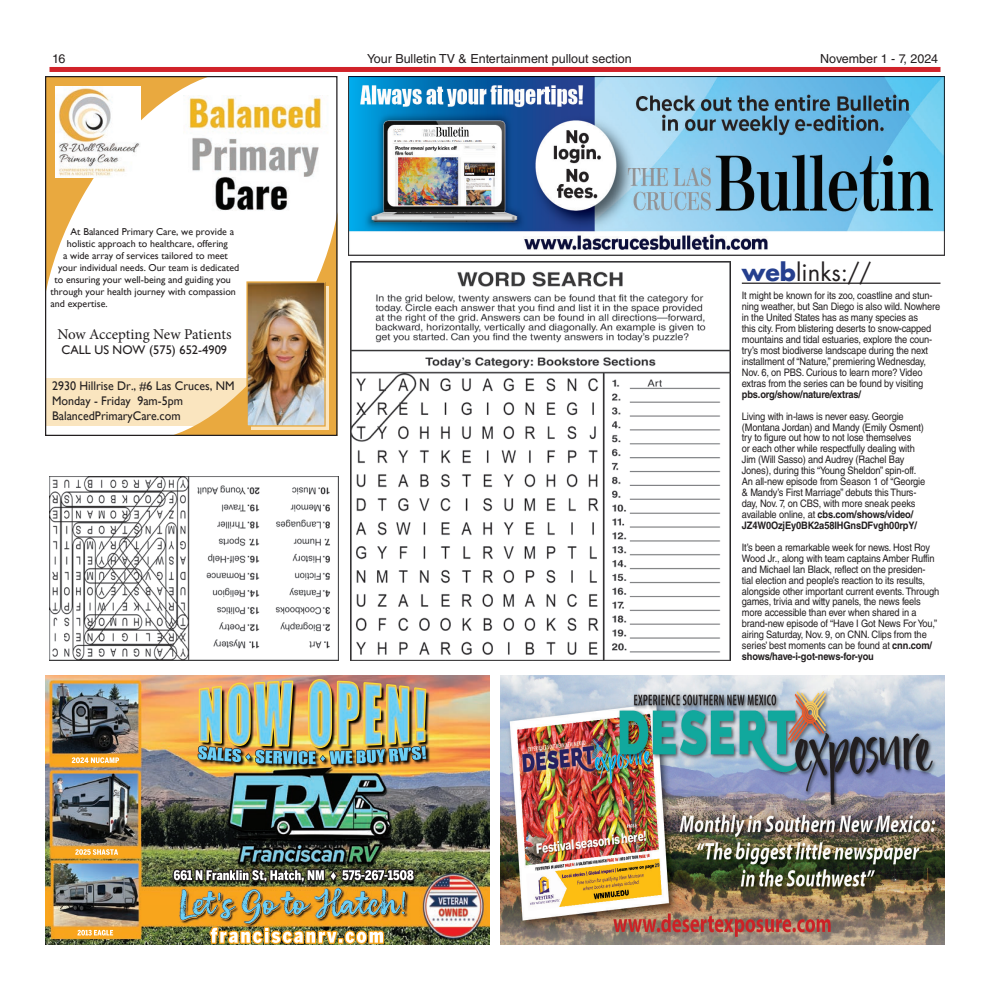
<style>
.page{position:relative;width:990px;height:990px;background:#fff}
.page>*{position:absolute;margin:0;border:0;box-sizing:border-box;transform-origin:0 0}
.t1{font:23.75px "Futura Std";color:#231f20}
.t2{font:15px "Minion Pro";color:#231f20}
.t3{font:12.5px/15px "Gill Sans";color:#231f20;scale:.96 1}
.t4{font:12.5px "Helvetica LT Std";color:#231f20}
.t5{font:12.5px "Gill Sans";color:#231f20}
.t6{font:10.25px/11px "Helvetica LT Std";letter-spacing:-.015em;color:#231f20;scale:.9 1}
.t7{font:700 10.25px "Helvetica LT Std";letter-spacing:-.015em;color:#231f20;scale:.9 1}
.t8{font:10px "Gill Sans";color:#231f20}
.s1{font-weight:700;color:#253f8e}
.s2{font-weight:700}
</style>
<div class="page">
<div style="left:49px;top:67px;width:891px;height:5px;background:#d1232a"></div>
<img style="left:350px;top:262px;width:381px;height:399px">
<img style="left:49px;top:476px;width:290px;height:185px">
<hr style="left:742px;top:283px;width:198px;height:1px;background:#231f20">
<img style="left:349px;top:76px;width:596px;height:180px">
<img style="left:45px;top:675px;width:444px;height:270px">
<img style="left:209px;top:926px;width:175px;height:18px">
<img style="left:341px;top:869px;width:74px;height:13px">
<img style="left:325px;top:887px;width:13px;height:14px">
<img style="left:228px;top:680px;width:180px;height:65px">
<img style="left:198px;top:745px;width:229px;height:18px">
<img style="left:198px;top:746px;width:228px;height:14px">
<svg style="left:47px;top:78px;width:289px;height:356px"></svg>
<img style="left:56px;top:86px;width:85px;height:92px">
<img style="left:183px;top:95px;width:145px;height:123px">
<img style="left:248px;top:283px;width:76px;height:142px">
<div style="left:246px;top:281px;width:80px;height:146px;border:1px solid #e9a93f"></div>
<div style="left:45px;top:76px;width:293px;height:360px;border:1px solid #231f20"></div>
<img style="left:501px;top:675px;width:444px;height:270px">
<p class="t4" style="left:52px;top:52px;width:15px">16</p>
<p class="t4" style="left:367px;top:52px;width:266px">Your Bulletin TV &amp; Entertainment pullout section</p>
<p class="t4" style="left:820px;top:52px;width:120px">November 1 - 7, 2024</p>
<p class="t8" style="left:71px;top:226px;width:165px">At Balanced Primary Care, we provide a</p>
<p class="t8" style="left:67px;top:238px;width:162px">holistic approach to healthcare, offering</p>
<p class="t8" style="left:63px;top:250px;width:166px">a wide array of services tailored to meet</p>
<p class="t8" style="left:58px;top:262px;width:183px">your individual needs. Our team is dedicated</p>
<p class="t8" style="left:54px;top:274px;width:178px">to ensuring your well-being and guiding you</p>
<p class="t8" style="left:51px;top:286px;width:187px">through your health journey with compassion</p>
<p class="t8" style="left:51px;top:298px;width:59px">and expertise.</p>
<h2 class="t2" style="left:57px;top:324px;width:176px">Now Accepting New Patients</h2>
<p class="t5" style="left:62px;top:343px;width:167px">CALL US NOW (575) 652-4909</p>
<p class="t3" style="left:52px;top:378px;width:191px">2930 Hillrise Dr., #6 Las Cruces, NM<br>Monday - Friday 9am-5pm<br>BalancedPrimaryCare.com</p>
<h1 class="t1" style="left:742px;top:257px;width:131px"><span class="s1">web</span>links://</h1>
<p class="t6" style="left:742px;top:290px;width:222px">It might be known for its zoo, coastline and stun&shy;ning weather, but San Diego is also wild. Nowhere in the United States has as many species as<br>this city. From blistering deserts to snow-capped mountains and tidal estuaries, explore the coun&shy;try’s most biodiverse landscape during the next installment of “Nature,” premiering Wednesday, Nov. 6, on PBS. Curious to learn more? Video extras from the series can be found by visiting</p>
<p class="t7" style="left:742px;top:388px;width:134px">pbs.org/show/nature/extras/</p>
<p class="t6" style="left:742px;top:410px;width:205px">Living with in-laws is never easy. Georgie (Montana Jordan) and Mandy (Emily Osment) try to figure out how to not lose themselves<br>or each other while respectfully dealing with Jim (Will Sasso) and Audrey (Rachel Bay Jones), during this “Young Sheldon” spin-off.<br>An all-new episode from Season 1 of “Georgie &amp; Mandy’s First Marriage” debuts this Thurs&shy;day, Nov. 7, on CBS, with more sneak peeks available online, at <span class="s2">cbs.com/shows/video/ JZ4W0OzjEy0BK2a58IHGnsDFvgh00rpY/</span></p>
<p class="t6" style="left:742px;top:542px;width:221px">It’s been a remarkable week for news. Host Roy Wood Jr., along with team captains Amber Ruffin and Michael Ian Black, reflect on the presiden&shy;tial election and people’s reaction to its results, alongside other important current events. Through games, trivia and witty panels, the news feels more accessible than ever when shared in a brand-new episode of “Have I Got News For You,” airing Saturday, Nov. 9, on CNN. Clips from the series’ best moments can be found at <span class="s2">cnn.com/ shows/have-i-got-news-for-you</span></p>
</div>
